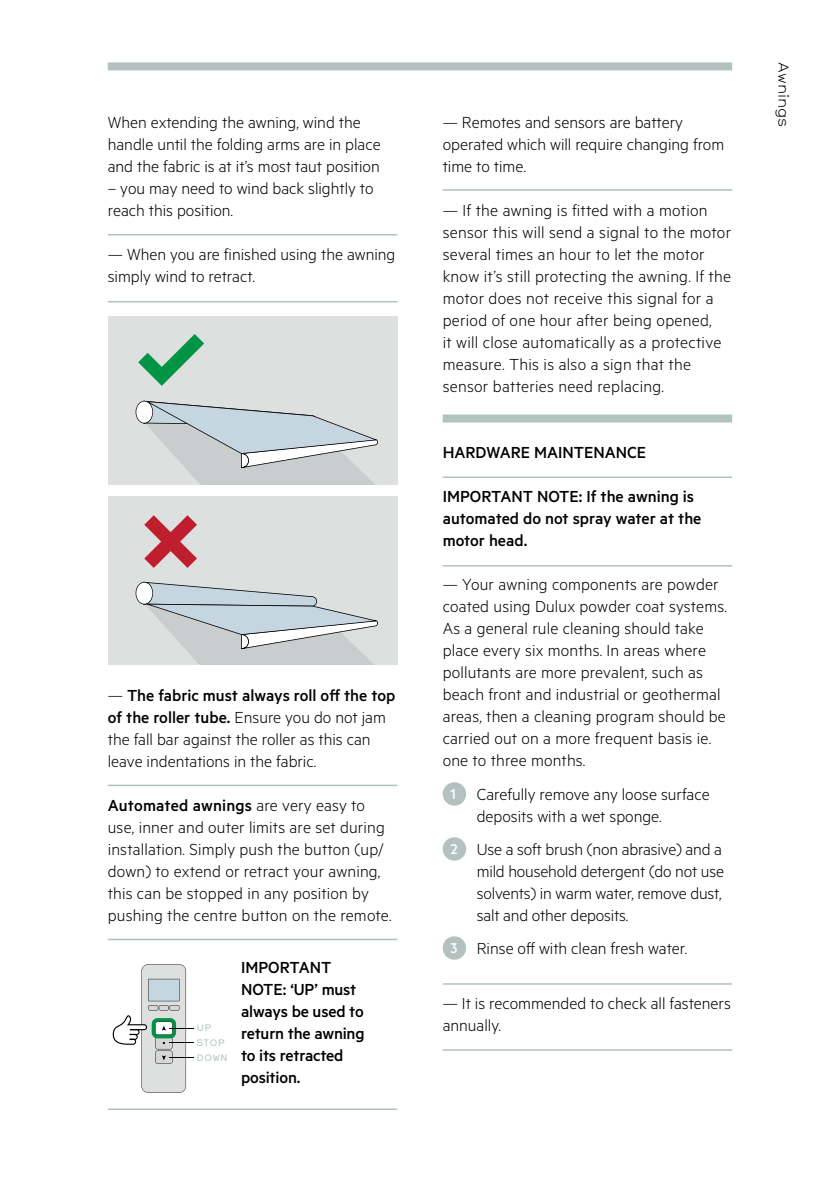
<style>
.page{position:relative;width:840px;height:1191px;background:#fff}
.page>*{position:absolute;margin:0;border:0;box-sizing:border-box;transform-origin:0 0}
.t1{font:300 18px/22px "Metric";letter-spacing:.01em;color:#000}
.t2{font:500 18px/22px "Metric";letter-spacing:-.005em;color:#000}
.t3{font:300 18px/22px "Metric";letter-spacing:-.01em;color:#000}
.t4{font:300 14px "Hermes";color:#000}
.t5{font:9.2px "Hermes";letter-spacing:.02em;color:#b4c2bf}
.s1{font-weight:500}
.s2{font-weight:500;font-size:16px;color:#fff}
</style>
<div class="page">
<div style="left:442px;top:782px;width:24px;height:23px;background:#b4c2bf;border-radius:50%"></div>
<div style="left:442px;top:837px;width:24px;height:23px;background:#b4c2bf;border-radius:50%"></div>
<div style="left:442px;top:936px;width:24px;height:23px;background:#b4c2bf;border-radius:50%"></div>
<div style="left:108px;top:316px;width:289px;height:169px;background:#dee0e0"></div>
<svg style="left:138px;top:334px;width:66px;height:52px"></svg>
<svg style="left:135px;top:401px;width:243px;height:84px"></svg>
<div style="left:108px;top:496px;width:289px;height:169px;background:#dee0e0"></div>
<svg style="left:135px;top:582px;width:243px;height:83px"></svg>
<svg style="left:144px;top:515px;width:53px;height:53px"></svg>
<hr style="left:108px;top:938px;width:289px;height:2px;background:#b4c2bf">
<hr style="left:108px;top:234px;width:289px;height:1px;background:#b4c2bf">
<hr style="left:442px;top:476px;width:289px;height:2px;background:#b4c2bf">
<hr style="left:442px;top:189px;width:289px;height:2px;background:#b4c2bf">
<hr style="left:442px;top:565px;width:289px;height:1px;background:#b4c2bf">
<hr style="left:442px;top:983px;width:289px;height:1px;background:#b4c2bf">
<hr style="left:442px;top:1049px;width:289px;height:1px;background:#b4c2bf">
<hr style="left:108px;top:301px;width:289px;height:1px;background:#b4c2bf">
<hr style="left:108px;top:784px;width:289px;height:2px;background:#b4c2bf">
<div style="left:108px;top:62px;width:623px;height:8px;background:#b4c2bf"></div>
<div style="left:442px;top:414px;width:289px;height:8px;background:#b4c2bf"></div>
<hr style="left:108px;top:1108px;width:289px;height:2px;background:#b4c2bf">
<svg style="left:113px;top:964px;width:81px;height:128px"></svg>
<p class="t1" style="left:108px;top:111px;width:274px">When extending the awning, wind the handle until the folding arms are in place and the fabric is at it’s most taut position</p>
<p class="t1" style="left:108px;top:177px;width:267px">– you may need to wind back slightly to reach this position.</p>
<p class="t1" style="left:108px;top:243px;width:289px">— When you are finished using the awning simply wind to retract.</p>
<p class="t1" style="left:108px;top:683px;width:289px">— <span class="s1">The fabric must always roll off the top of the roller tube.</span> Ensure you do not jam the fall bar against the roller as this can leave indentations in the fabric.</p>
<p class="t1" style="left:108px;top:793px;width:285px"><span class="s1">Automated awnings</span> are very easy to use, inner and outer limits are set during installation. Simply push the button (up/ down) to extend or retract your awning, this can be stopped in any position by pushing the centre button on the remote.</p>
<p class="t2" style="left:241px;top:956px;width:125px">IMPORTANT<br>NOTE: ‘UP’ must always be used to return the awning to its retracted position.</p>
<p class="t5" style="left:196px;top:1021px;width:16px">UP</p>
<p class="t5" style="left:196px;top:1035px;width:30px">STOP</p>
<p class="t5" style="left:196px;top:1050px;width:33px">DOWN</p>
<p class="t1" style="left:442px;top:111px;width:283px">— Remotes and sensors are battery operated which will require changing from time to time.</p>
<p class="t1" style="left:442px;top:199px;width:290px">— If the awning is fitted with a motion sensor this will send a signal to the motor several times an hour to let the motor know it’s still protecting the awning. If the motor does not receive this signal for a period of one hour after being opened,<br>it will close automatically as a protective measure. This is also a sign that the sensor batteries need replacing.</p>
<p class="t2" style="left:442px;top:441px;width:205px">HARDWARE MAINTENANCE</p>
<p class="t2" style="left:442px;top:485px;width:260px">IMPORTANT NOTE: If the awning is automated do not spray water at the motor head.</p>
<p class="t1" style="left:442px;top:573px;width:286px">— Your awning components are powder coated using Dulux powder coat systems.<br>As a general rule cleaning should take place every six months. In areas where pollutants are more prevalent, such as beach front and industrial or geothermal areas, then a cleaning program should be carried out on a more frequent basis ie. one to three months.</p>
<p class="t1" style="left:476px;top:782px;width:234px;text-indent:-26px"><span class="s2">1</span> Carefully remove any loose surface deposits with a wet sponge.</p>
<p class="t3" style="left:476px;top:837px;width:249px;text-indent:-26px"><span class="s2">2</span> Use a soft brush (non abrasive) and a mild household detergent (do not use solvents) in warm water, remove dust, salt and other deposits.</p>
<p class="t1" style="left:450px;top:936px;width:238px"><span class="s2">3</span> Rinse off with clean fresh water.</p>
<p class="t1" style="left:442px;top:991px;width:289px">— It is recommended to check all fasteners annually.</p>
<p class="t4" style="left:793px;top:62px;width:67px;rotate:90deg">Awnings</p>
</div>
